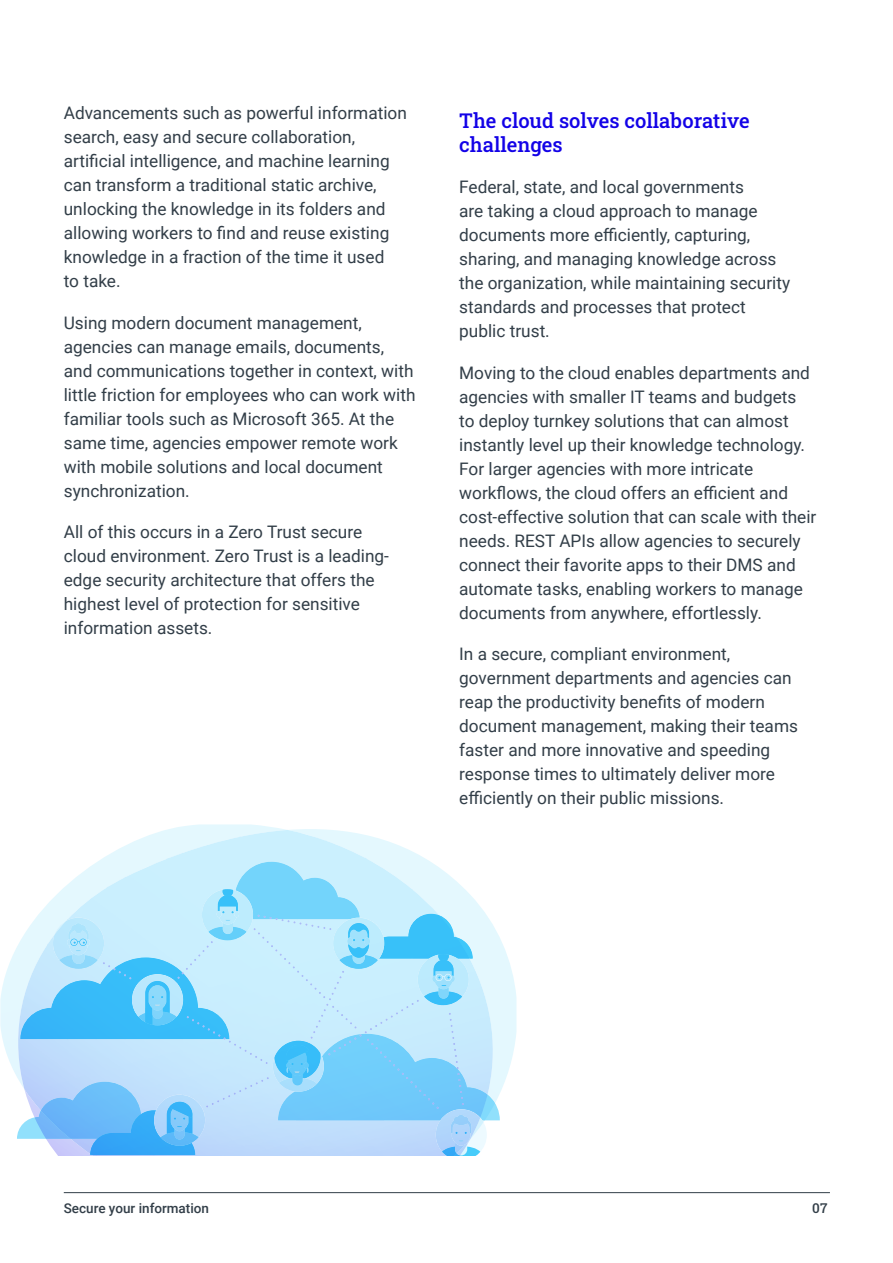
<style>
.page{position:relative;width:893px;height:1263px;background:#fff}
.page>*{position:absolute;margin:0;border:0;box-sizing:border-box;transform-origin:0 0}
.t1{font:500 20.25px/24px "Roboto Slab";color:#1302e7}
.t2{font:17.25px/24px "Roboto";color:#323e48}
.t3{font:500 13.5px "Roboto";color:#323e48}
.t4{font:500 13.5px "Roboto Slab";color:#323e48}
</style>
<div class="page">
<img style="left:292px;top:829px;width:224px;height:263px">
<img style="left:0;top:824px;width:286px;height:251px">
<img style="left:125px;top:858px;width:57px;height:4px">
<img style="left:182px;top:837px;width:57px;height:25px">
<img style="left:327px;top:858px;width:85px;height:4px">
<img style="left:239px;top:830px;width:88px;height:32px">
<img style="left:166px;top:853px;width:17px;height:6px">
<img style="left:325px;top:840px;width:42px;height:19px">
<svg style="left:17px;top:862px;width:483px;height:294px;background:#aadffc"></svg>
<hr style="left:64px;top:1192px;width:766px;height:1px;background:#323e48">
<p class="t2" style="left:64px;top:100px;width:345px">Advancements such as powerful information search, easy and secure collaboration, artificial intelligence, and machine learning can transform a traditional static archive, unlocking the knowledge in its folders and allowing workers to find and reuse existing knowledge in a fraction of the time it used<br>to take.</p>
<p class="t2" style="left:64px;top:310px;width:353px">Using modern document management, agencies can manage emails, documents, and communications together in context, with little friction for employees who can work with familiar tools such as Microsoft 365. At the same time, agencies empower remote work with mobile solutions and local document synchronization.</p>
<p class="t2" style="left:64px;top:519px;width:327px">All of this occurs in a Zero Trust secure cloud environment. Zero Trust is a leading&shy;edge security architecture that offers the highest level of protection for sensitive information assets.</p>
<p class="t1" style="left:459px;top:108px;width:292px">The cloud solves collaborative challenges</p>
<p class="t2" style="left:459px;top:174px;width:332px">Federal, state, and local governments<br>are taking a cloud approach to manage documents more efficiently, capturing, sharing, and managing knowledge across the organization, while maintaining security standards and processes that protect public trust.</p>
<p class="t2" style="left:459px;top:360px;width:359px">Moving to the cloud enables departments and agencies with smaller IT teams and budgets<br>to deploy turnkey solutions that can almost instantly level up their knowledge technology.<br>For larger agencies with more intricate workflows, the cloud offers an efficient and cost-effective solution that can scale with their needs. REST APIs allow agencies to securely connect their favorite apps to their DMS and automate tasks, enabling workers to manage documents from anywhere, effortlessly.</p>
<p class="t2" style="left:459px;top:641px;width:340px">In a secure, compliant environment, government departments and agencies can reap the productivity benefits of modern document management, making their teams faster and more innovative and speeding response times to ultimately deliver more efficiently on their public missions.</p>
<p class="t3" style="left:64px;top:1199px;width:147px">Secure your information</p>
<p class="t4" style="left:812px;top:1199px;width:17px">07</p>
</div>
